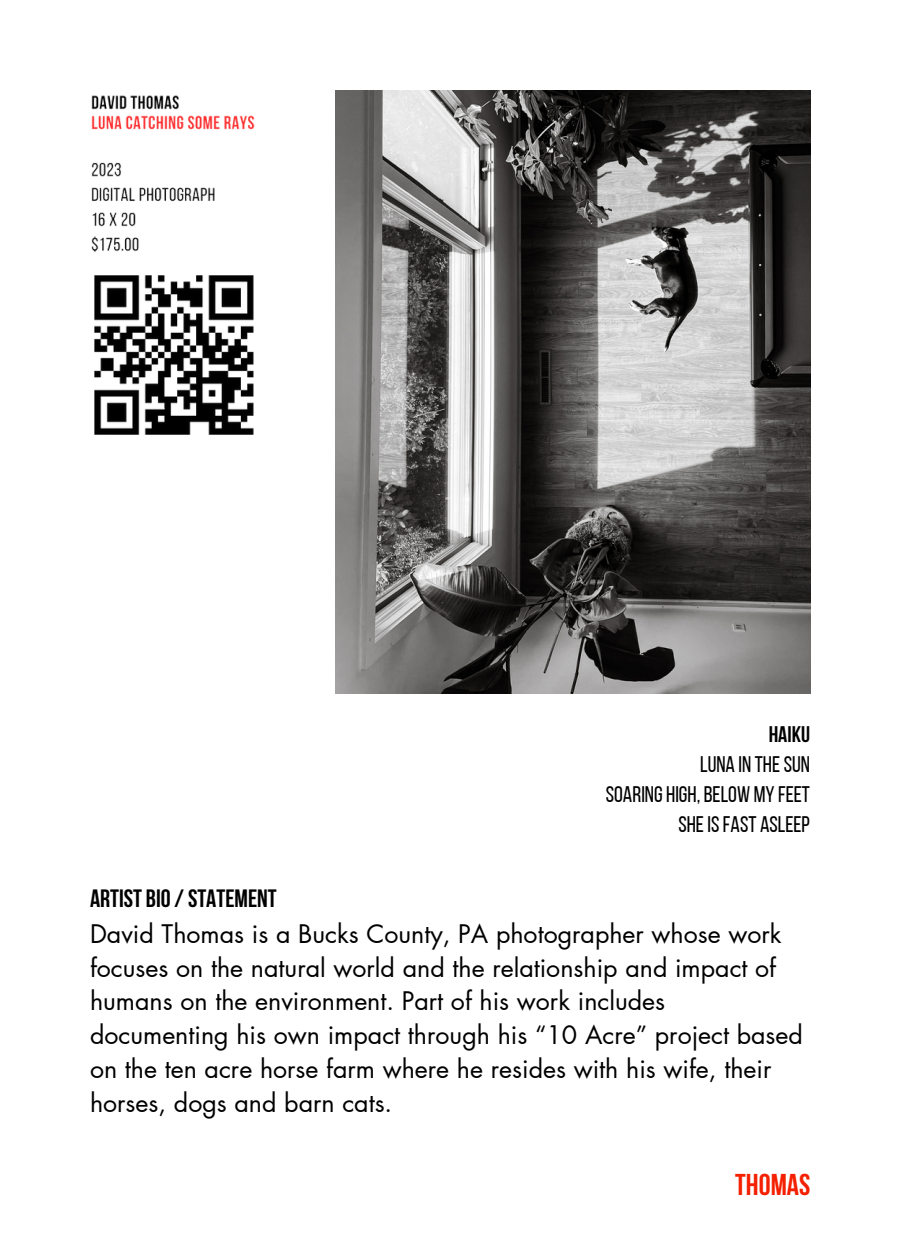
<style>
.page{position:relative;width:900px;height:1260px;background:#fff}
.page>*{position:absolute;margin:0;border:0;box-sizing:border-box;transform-origin:0 0}
.t1{font:700 30px "Bebas Neue";color:#f42000}
.t2{font:25px/33.8px "Futura LT Pro";color:#000}
.t3{font:700 25px "Bebas Neue";color:#000}
.t4{font:22.5px "Bebas Neue";color:#000}
.t5{font:700 22.5px "Bebas Neue";color:#000}
</style>
<div class="page">
<img style="left:336px;top:90px;width:474px;height:604px">
<img style="left:91px;top:95px;width:164px;height:340px">
<p class="t5" style="left:769px;top:725px;width:43px">HAIKU</p>
<p class="t4" style="left:700px;top:755px;width:111px">LUNA IN THE SUN</p>
<p class="t4" style="left:606px;top:785px;width:206px">SOARING HIGH,BELOW MY FEET</p>
<p class="t4" style="left:678px;top:815px;width:133px">SHE IS FAST ASLEEP</p>
<p class="t3" style="left:90px;top:888px;width:188px">ARTIST BIO/STATEMENT</p>
<p class="t2" style="left:90px;top:918px;width:715px">David Thomas is a Bucks County, PA photographer whose work focuses on the natural world and the relationship and impact of humans on the environment. Part of his work includes documenting his own impact through his “10 Acre” project based on the ten acre horse farm where he resides with his wife, their horses, dogs and barn cats.</p>
<p class="t1" style="left:735px;top:1173px;width:77px">THOMAS</p>
</div>
